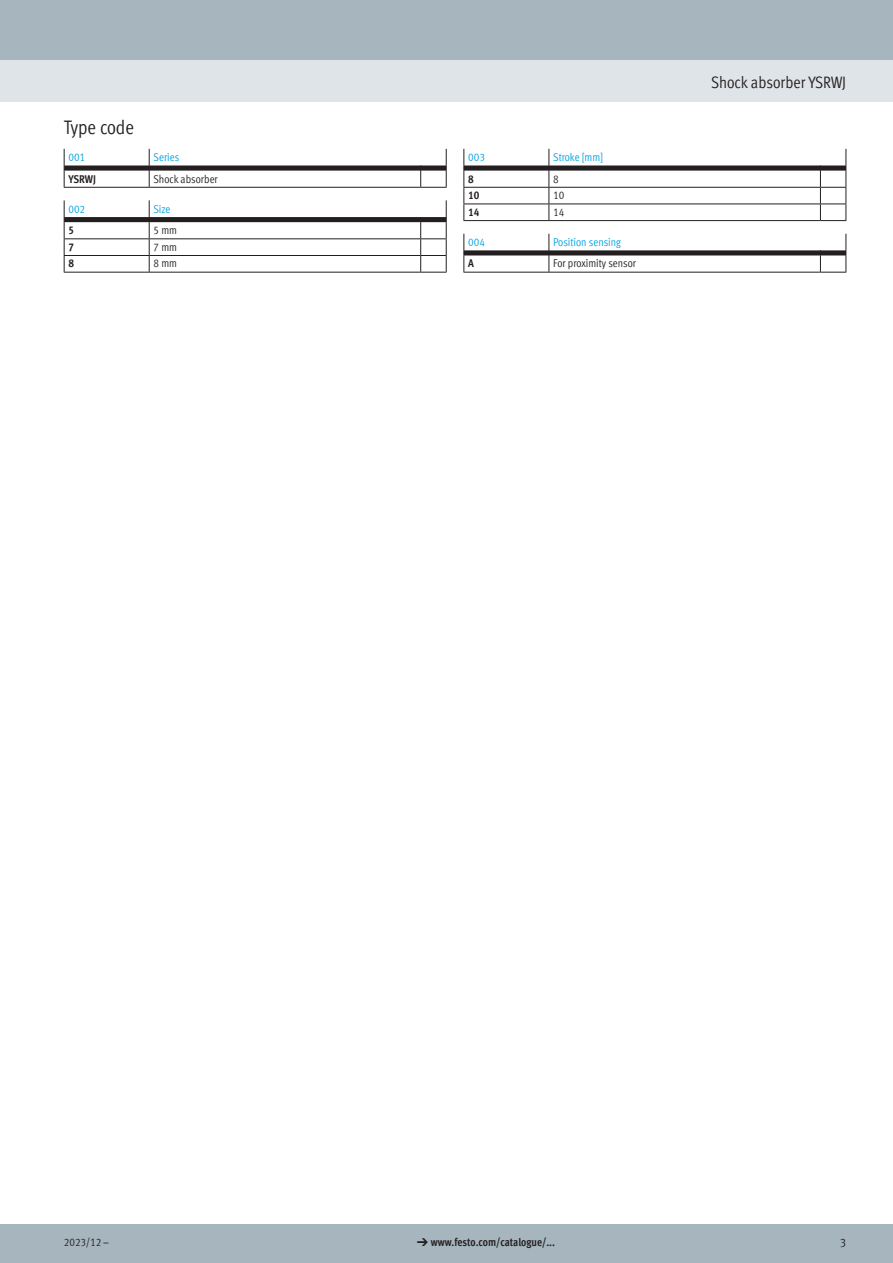
<style>
.page{position:relative;width:893px;height:1263px;background:#fff}
.page>*{position:absolute;margin:0;border:0;box-sizing:border-box;transform-origin:0 0}
.t1{font:condensed 19.5px "Festo";color:#231f20}
.t2{font:condensed 16.5px "Festo";color:#231f20}
.t3{font:condensed 12.75px "Festo";color:#231f20}
.FES_tab_regular{font:condensed 11.25px "Festo";color:#231f20}
.FES_tab_head_2{font:condensed 11.25px "Festo";color:#00a1e3}
.FES_type_code{font:700 condensed 11.25px "Festo";color:#231f20}
.s1{font-family:"Meto Pict 182";font-weight:400;font-stretch:normal}
</style>
<div class="page">
<div style="left:0;top:1225px;width:893px;height:38px;background:#a7b6be"></div>
<div style="left:0;top:60px;width:893px;height:42px;background:#dfe4e8"></div>
<div style="left:0;top:0;width:893px;height:60px;background:#a7b6be"></div>
<svg style="left:64px;top:149px;width:383px;height:39px"></svg>
<svg style="left:64px;top:200px;width:383px;height:73px"></svg>
<svg style="left:463px;top:149px;width:384px;height:72px"></svg>
<svg style="left:463px;top:234px;width:384px;height:39px"></svg>
<h1 class="t1" style="left:64px;top:113px;width:72px">Type code</h1>
<p class="FES_tab_head_2" style="left:68px;top:149px;width:18px">001</p>
<p class="FES_tab_head_2" style="left:153px;top:149px;width:27px">Series</p>
<p class="FES_type_code" style="left:68px;top:170px;width:29px">YSRWJ</p>
<p class="FES_tab_regular" style="left:153px;top:170px;width:66px">Shock absorber</p>
<p class="FES_tab_head_2" style="left:68px;top:201px;width:18px">002</p>
<p class="FES_tab_head_2" style="left:153px;top:201px;width:19px">Size</p>
<p class="FES_type_code" style="left:68px;top:222px;width:7px">5</p>
<p class="FES_tab_regular" style="left:153px;top:222px;width:25px">5 mm</p>
<p class="FES_type_code" style="left:68px;top:238px;width:7px">7</p>
<p class="FES_tab_regular" style="left:153px;top:239px;width:25px">7 mm</p>
<p class="FES_type_code" style="left:68px;top:255px;width:7px">8</p>
<p class="FES_tab_regular" style="left:153px;top:255px;width:25px">8 mm</p>
<p class="FES_tab_head_2" style="left:468px;top:149px;width:18px">003</p>
<p class="FES_tab_head_2" style="left:553px;top:149px;width:51px">Stroke [mm]</p>
<p class="FES_type_code" style="left:468px;top:170px;width:7px">8</p>
<p class="FES_tab_regular" style="left:553px;top:170px;width:7px">8</p>
<p class="FES_type_code" style="left:468px;top:187px;width:13px">10</p>
<p class="FES_tab_regular" style="left:553px;top:187px;width:13px">10</p>
<p class="FES_type_code" style="left:468px;top:203px;width:13px">14</p>
<p class="FES_tab_regular" style="left:553px;top:204px;width:13px">14</p>
<p class="FES_tab_head_2" style="left:468px;top:234px;width:18px">004</p>
<p class="FES_tab_head_2" style="left:553px;top:234px;width:69px">Position sensing</p>
<p class="FES_type_code" style="left:468px;top:255px;width:7px">A</p>
<p class="FES_tab_regular" style="left:553px;top:255px;width:85px">For proximity sensor</p>
<h2 class="t2" style="left:711px;top:71px;width:137px">Shock absorber YSRWJ</h2>
<p class="FES_tab_regular" style="left:64px;top:1234px;width:46px">2023/12 –</p>
<p class="FES_type_code" style="left:417px;top:1234px;width:140px"><span class="s1">d</span> www.festo.com/catalogue/...</p>
<p class="t3" style="left:840px;top:1233px;width:8px">3</p>
</div>
